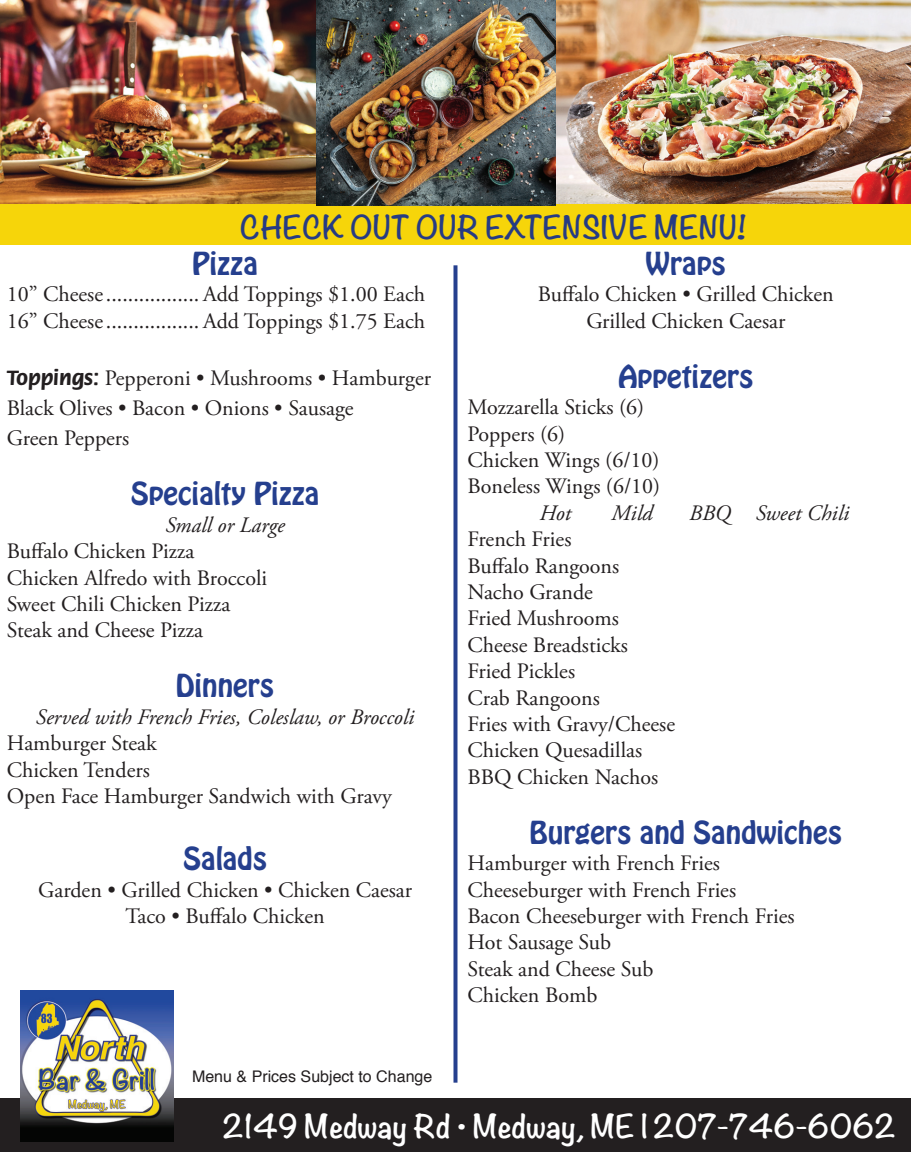
<style>
.page{position:relative;width:911px;height:1152px;background:#fff}
.page>*{position:absolute;margin:0;border:0;box-sizing:border-box;transform-origin:0 0}
.t1{font:36px "Tally Text Bold 1";color:#fff}
.t2{font:36px "Tally Text Bold 1";color:#263b84}
.t3{font:28px "Hobo Std";color:#253f8e}
.t4{font:22px "Adobe Garamond Pro";color:#231f20}
.t5{font:italic 22px "Adobe Garamond Pro";color:#231f20}
.t6{font:16px "Helvetica";color:#231f20}
.s1{font-family:"Flora Std";font-weight:700}
</style>
<div class="page">
<img style="left:555px;top:1px;width:355px;height:203px">
<img style="left:0;top:0;width:316px;height:204px">
<div style="left:0;top:204px;width:910px;height:40px;background:#f6d50a"></div>
<img style="left:316px;top:0;width:239px;height:206px">
<svg style="left:453px;top:265px;width:4px;height:818px;fill:#253f8e"></svg>
<div style="left:0;top:1098px;width:910px;height:54px;background:#231f20"></div>
<img style="left:20px;top:991px;width:154px;height:150px">
<p class="t2" style="left:240px;top:209px;width:508px">CHECK OUT OUR EXTENSIVE MENU!</p>
<p class="t3" style="left:192px;top:244px;width:67px">Pizza</p>
<p class="t4" style="left:7px;top:281px;width:420px">10” Cheese................. Add Toppings $1.00 Each</p>
<p class="t4" style="left:7px;top:308px;width:420px">16” Cheese................. Add Toppings $1.75 Each</p>
<p class="t4" style="left:7px;top:365px;width:425px"><span class="s1">Toppings:</span> Pepperoni • Mushrooms • Hamburger</p>
<p class="t4" style="left:7px;top:395px;width:348px">Black Olives • Bacon • Onions • Sausage</p>
<p class="t4" style="left:7px;top:425px;width:124px">Green Peppers</p>
<p class="t3" style="left:131px;top:475px;width:190px">Specialty Pizza</p>
<p class="t5" style="left:165px;top:512px;width:121px">Small or Large</p>
<p class="t4" style="left:7px;top:538px;width:189px">Buffalo Chicken Pizza</p>
<p class="t4" style="left:7px;top:565px;width:262px">Chicken Alfredo with Broccoli</p>
<p class="t4" style="left:7px;top:591px;width:225px">Sweet Chili Chicken Pizza</p>
<p class="t4" style="left:7px;top:617px;width:198px">Steak and Cheese Pizza</p>
<p class="t3" style="left:176px;top:667px;width:100px">Dinners</p>
<p class="t5" style="left:36px;top:704px;width:380px">Served with French Fries, Coleslaw, or Broccoli</p>
<p class="t4" style="left:7px;top:730px;width:151px">Hamburger Steak</p>
<p class="t4" style="left:7px;top:757px;width:144px">Chicken Tenders</p>
<p class="t4" style="left:7px;top:783px;width:386px">Open Face Hamburger Sandwich with Gravy</p>
<p class="t3" style="left:183px;top:839px;width:86px">Salads</p>
<p class="t4" style="left:38px;top:877px;width:375px">Garden • Grilled Chicken • Chicken Caesar</p>
<p class="t4" style="left:125px;top:903px;width:201px">Taco • Buffalo Chicken</p>
<p class="t6" style="left:192px;top:1064px;width:242px">Menu &amp; Prices Subject to Change</p>
<p class="t3" style="left:645px;top:244px;width:82px">Wraps</p>
<p class="t4" style="left:537px;top:281px;width:297px">Buffalo Chicken • Grilled Chicken</p>
<p class="t4" style="left:586px;top:308px;width:200px">Grilled Chicken Caesar</p>
<p class="t3" style="left:617px;top:357px;width:137px">Appetizers</p>
<p class="t4" style="left:467px;top:394px;width:178px">Mozzarella Sticks (6)</p>
<p class="t4" style="left:467px;top:421px;width:99px">Poppers (6)</p>
<p class="t4" style="left:467px;top:447px;width:193px">Chicken Wings (6/10)</p>
<p class="t4" style="left:467px;top:473px;width:194px">Boneless Wings (6/10)</p>
<p class="t5" style="left:539px;top:500px;width:33px">Hot</p>
<p class="t5" style="left:611px;top:500px;width:42px">Mild</p>
<p class="t5" style="left:689px;top:500px;width:161px">BBQ Sweet Chili</p>
<p class="t4" style="left:467px;top:526px;width:105px">French Fries</p>
<p class="t4" style="left:467px;top:553px;width:153px">Buffalo Rangoons</p>
<p class="t4" style="left:467px;top:579px;width:127px">Nacho Grande</p>
<p class="t4" style="left:467px;top:605px;width:153px">Fried Mushrooms</p>
<p class="t4" style="left:467px;top:632px;width:162px">Cheese Breadsticks</p>
<p class="t4" style="left:467px;top:658px;width:109px">Fried Pickles</p>
<p class="t4" style="left:467px;top:685px;width:134px">Crab Rangoons</p>
<p class="t4" style="left:467px;top:711px;width:209px">Fries with Gravy/Cheese</p>
<p class="t4" style="left:467px;top:737px;width:176px">Chicken Quesadillas</p>
<p class="t4" style="left:467px;top:764px;width:192px">BBQ Chicken Nachos</p>
<p class="t3" style="left:529px;top:813px;width:314px">Burgers and Sandwiches</p>
<p class="t4" style="left:467px;top:850px;width:254px">Hamburger with French Fries</p>
<p class="t4" style="left:467px;top:877px;width:270px">Cheeseburger with French Fries</p>
<p class="t4" style="left:467px;top:903px;width:328px">Bacon Cheeseburger with French Fries</p>
<p class="t4" style="left:467px;top:929px;width:145px">Hot Sausage Sub</p>
<p class="t4" style="left:467px;top:956px;width:187px">Steak and Cheese Sub</p>
<p class="t4" style="left:467px;top:982px;width:131px">Chicken Bomb</p>
<p class="t1" style="left:222px;top:1107px;width:675px">2149 Medway Rd • Medway, ME | 207-746-6062</p>
</div>
